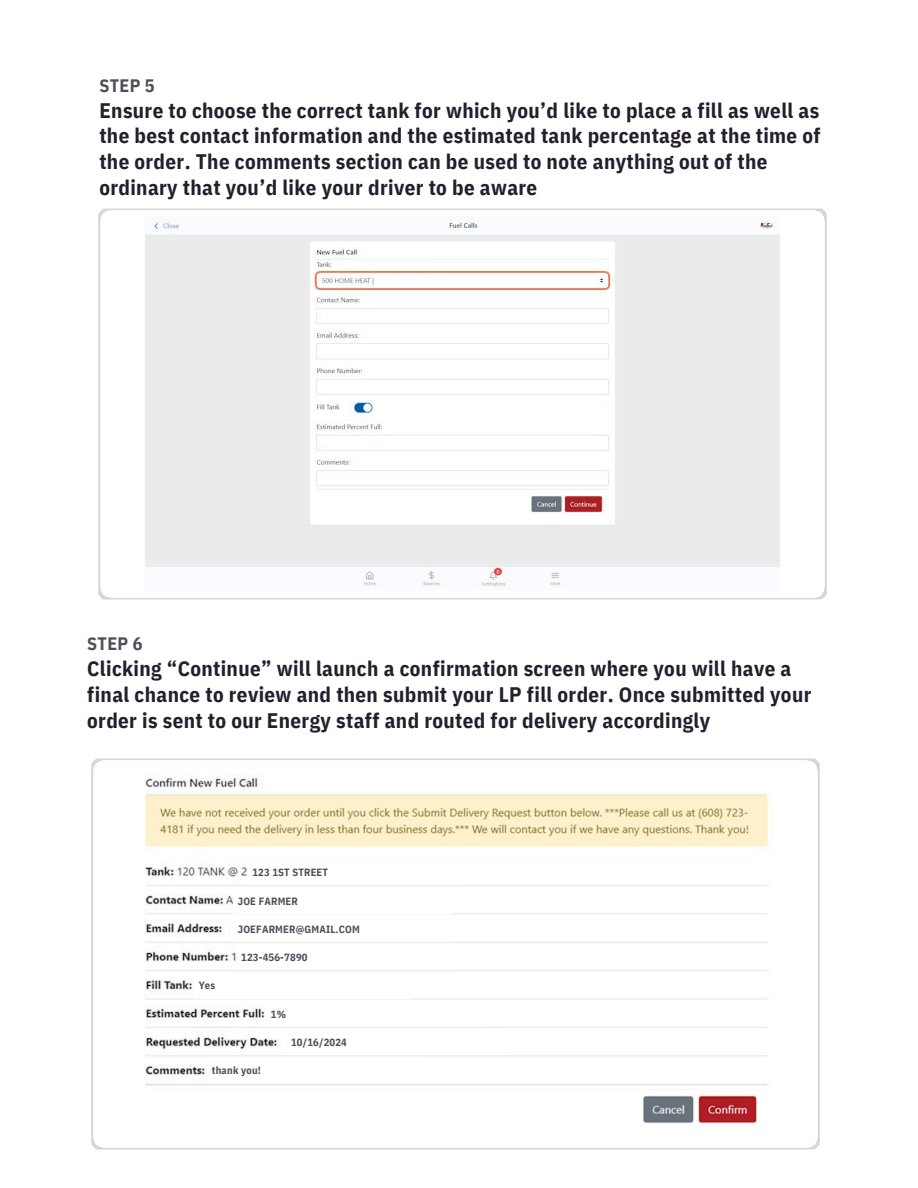
<style>
.page{position:relative;width:918px;height:1188px;background:#fff}
.page>*{position:absolute;margin:0;border:0;box-sizing:border-box;transform-origin:0 0}
.t1{font:700 21px/25.8px "IBM Plex Sans Cond";letter-spacing:.02em;color:#251f2d}
.t2{font:700 18px "IBM Plex Sans Cond";letter-spacing:.02em;color:#524d59}
.t3{font:700 10.5px "IBM Plex Sans Cond";letter-spacing:.02em;color:#524d59}
</style>
<div class="page">
<img style="left:98px;top:208px;width:729px;height:392px">
<img style="left:145px;top:216px;width:635px;height:375px">
<img style="left:91px;top:758px;width:729px;height:392px">
<img style="left:137px;top:767px;width:638px;height:374px">
<div style="left:375px;top:275px;width:218px;height:12px;background:#fff"></div>
<div style="left:321px;top:439px;width:218px;height:7px;background:#fff"></div>
<div style="left:321px;top:310px;width:218px;height:12px;background:#fff"></div>
<div style="left:248px;top:859px;width:218px;height:26px;background:#fff"></div>
<div style="left:233px;top:888px;width:218px;height:26px;background:#fff"></div>
<div style="left:233px;top:916px;width:218px;height:26px;background:#fff"></div>
<div style="left:287px;top:1029px;width:217px;height:26px;background:#fff"></div>
<div style="left:237px;top:944px;width:218px;height:26px;background:#fff"></div>
<div style="left:194px;top:973px;width:218px;height:26px;background:#fff"></div>
<div style="left:266px;top:1001px;width:218px;height:26px;background:#fff"></div>
<div style="left:207px;top:1057px;width:218px;height:26px;background:#fff"></div>
<h1 class="t2" style="left:99px;top:73px;width:57px">STEP 5</h1>
<h1 class="t1" style="left:99px;top:97px;width:723px">Ensure to choose the correct tank for which you’d like to place a fill as well as the best contact information and the estimated tank percentage at the time of the order. The comments section can be used to note anything out of the ordinary that you’d like your driver to be aware</h1>
<p class="t2" style="left:87px;top:632px;width:57px">STEP 6</p>
<p class="t1" style="left:87px;top:655px;width:726px">Clicking “Continue” will launch a confirmation screen where you will have a final chance to review and then submit your LP fill order. Once submitted your order is sent to our Energy staff and routed for delivery accordingly</p>
<p class="t3" style="left:252px;top:865px;width:77px">123 1ST STREET</p>
<p class="t3" style="left:238px;top:894px;width:62px">JOE FARMER</p>
<h2 class="t3" style="left:238px;top:922px;width:123px">JOEFARMER@GMAIL.COM</h2>
<p class="t3" style="left:199px;top:979px;width:18px">Yes</p>
<h2 class="t3" style="left:241px;top:950px;width:68px">123-456-7890</h2>
<p class="t3" style="left:271px;top:1007px;width:17px">1%</p>
<h2 class="t3" style="left:291px;top:1035px;width:57px">10/16/2024</h2>
<p class="t3" style="left:212px;top:1064px;width:51px">thank you!</p>
</div>
